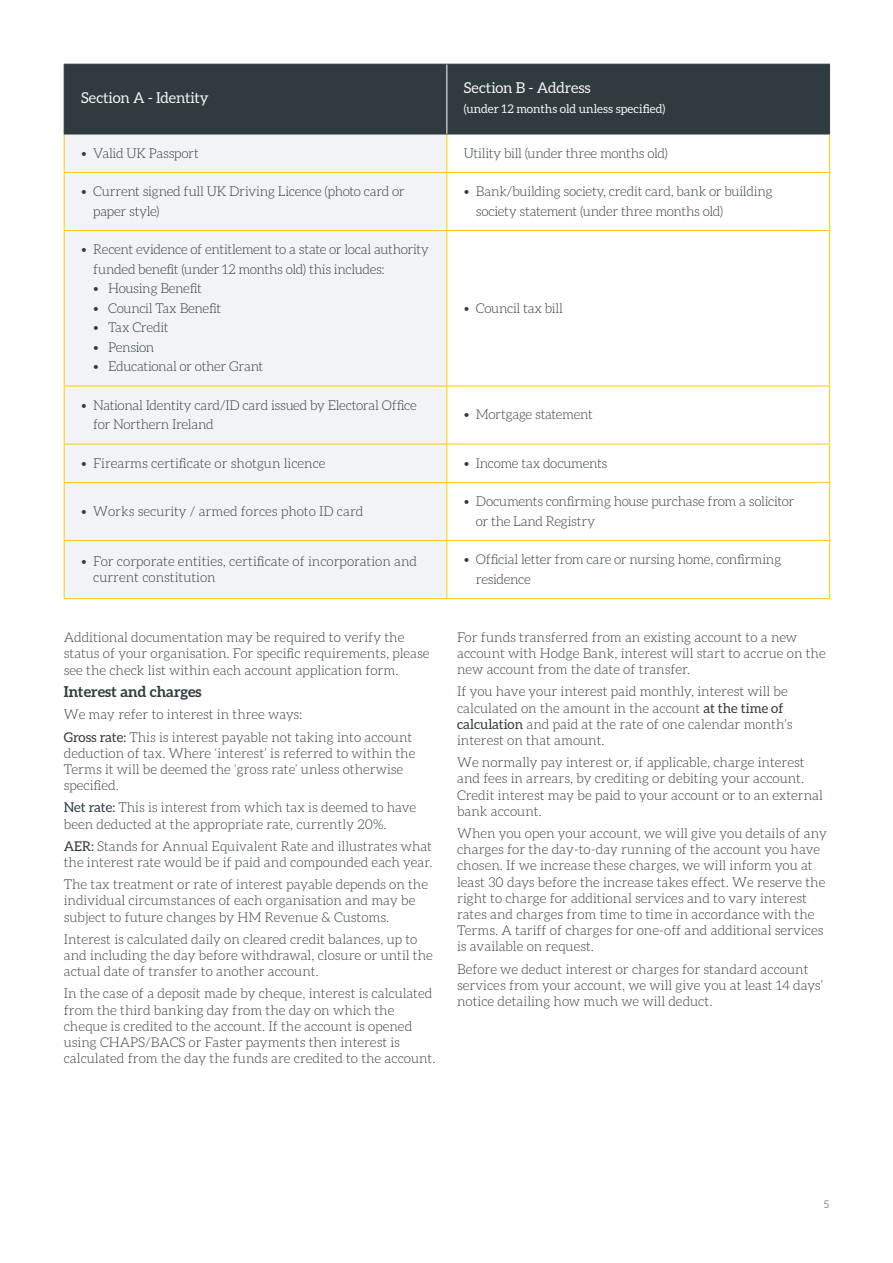
<style>
.page{position:relative;width:893px;height:1263px;background:#fff}
.page>*{position:absolute;margin:0;border:0;box-sizing:border-box;transform-origin:0 0}
.t1{font:15px "Aleo";color:#f2f3f4}
.Body_Copy{font:700 15px "Aleo";color:#2f3b3f}
.Body_Copy-2{font:300 13.5px/16.2px "Aleo";color:#2f3b3f}
.Body_Copy-3{font:300 13.5px/19.5px "Aleo";letter-spacing:-.025em;color:#2f3b3f}
.Body_Copy-4{font:300 13.5px/19.5px "Aleo";letter-spacing:-.02em;color:#2f3b3f}
.t2{font:12px "Aleo";letter-spacing:.005em;color:#f2f3f4}
.t3{font:300 10.5px "Aleo";color:#2f3b3f}
.s1{font-weight:400}
</style>
<div class="page">
<div style="left:65px;top:65px;width:764px;height:69px;background:#2f3b3f"></div>
<div style="left:65px;top:135px;width:381px;height:463px;background:#f2f3f4"></div>
<hr style="left:64px;top:134px;width:1px;height:38px;background:#feca0a">
<hr style="left:446px;top:134px;width:1px;height:38px;background:#feca0a">
<hr style="left:829px;top:134px;width:1px;height:38px;background:#feca0a">
<hr style="left:64px;top:172px;width:383px;height:1px;background:#feca0a">
<hr style="left:64px;top:173px;width:1px;height:57px;background:#feca0a">
<hr style="left:447px;top:172px;width:383px;height:1px;background:#feca0a">
<hr style="left:446px;top:173px;width:1px;height:57px;background:#feca0a">
<hr style="left:829px;top:173px;width:1px;height:57px;background:#feca0a">
<hr style="left:64px;top:230px;width:383px;height:1px;background:#feca0a">
<hr style="left:64px;top:231px;width:1px;height:155px;background:#feca0a">
<hr style="left:447px;top:230px;width:383px;height:1px;background:#feca0a">
<hr style="left:446px;top:231px;width:1px;height:155px;background:#feca0a">
<hr style="left:829px;top:231px;width:1px;height:155px;background:#feca0a">
<hr style="left:64px;top:386px;width:383px;height:1px;background:#feca0a">
<hr style="left:64px;top:386px;width:1px;height:58px;background:#feca0a">
<hr style="left:447px;top:386px;width:383px;height:1px;background:#feca0a">
<hr style="left:446px;top:386px;width:1px;height:58px;background:#feca0a">
<hr style="left:829px;top:386px;width:1px;height:58px;background:#feca0a">
<hr style="left:64px;top:444px;width:383px;height:1px;background:#feca0a">
<hr style="left:64px;top:444px;width:1px;height:38px;background:#feca0a">
<hr style="left:447px;top:444px;width:383px;height:1px;background:#feca0a">
<hr style="left:446px;top:444px;width:1px;height:38px;background:#feca0a">
<hr style="left:829px;top:444px;width:1px;height:38px;background:#feca0a">
<hr style="left:64px;top:482px;width:383px;height:1px;background:#feca0a">
<hr style="left:64px;top:483px;width:1px;height:57px;background:#feca0a">
<hr style="left:447px;top:482px;width:383px;height:1px;background:#feca0a">
<hr style="left:446px;top:483px;width:1px;height:57px;background:#feca0a">
<hr style="left:829px;top:483px;width:1px;height:57px;background:#feca0a">
<hr style="left:64px;top:540px;width:383px;height:1px;background:#feca0a">
<hr style="left:64px;top:541px;width:1px;height:57px;background:#feca0a">
<hr style="left:447px;top:540px;width:383px;height:1px;background:#feca0a">
<hr style="left:446px;top:541px;width:1px;height:57px;background:#feca0a">
<hr style="left:829px;top:541px;width:1px;height:57px;background:#feca0a">
<hr style="left:64px;top:598px;width:383px;height:1px;background:#feca0a">
<hr style="left:447px;top:598px;width:383px;height:1px;background:#feca0a">
<hr style="left:64px;top:64px;width:383px;height:1px;background:#2f3b3f">
<hr style="left:64px;top:65px;width:1px;height:69px;background:#2f3b3f">
<hr style="left:447px;top:64px;width:383px;height:1px;background:#2f3b3f">
<hr style="left:829px;top:65px;width:1px;height:69px;background:#2f3b3f">
<hr style="left:64px;top:134px;width:383px;height:1px;background:#2f3b3f">
<hr style="left:447px;top:134px;width:383px;height:1px;background:#2f3b3f">
<hr style="left:446px;top:65px;width:1px;height:69px;background:#fff">
<p class="t1" style="left:81px;top:89px;width:129px">Section A - Identity</p>
<p class="t1" style="left:464px;top:79px;width:128px">Section B - Address</p>
<p class="t2" style="left:464px;top:102px;width:203px">(under 12 months old unless specified)</p>
<p class="Body_Copy-2" style="left:81px;top:145px;width:119px">• Valid UK Passport</p>
<p class="Body_Copy-3" style="left:464px;top:143px;width:206px">Utility bill (under three months old)</p>
<p class="Body_Copy-4" style="left:93px;top:182px;width:313px;text-indent:-12px">• Current signed full UK Driving Licence (photo card or paper style)</p>
<p class="Body_Copy-2" style="left:476px;top:182px;width:298px;line-height:19.5px;text-indent:-12px">• Bank/building society, credit card, bank or building society statement (under three months old)</p>
<p class="Body_Copy-3" style="left:93px;top:240px;width:337px;text-indent:-12px">• Recent evidence of entitlement to a state or local authority funded benefit (under 12 months old) this includes:</p>
<p class="Body_Copy-3" style="left:93px;top:279px;width:110px">• Housing Benefit</p>
<p class="Body_Copy-4" style="left:93px;top:298px;width:130px">• Council Tax Benefit</p>
<p class="Body_Copy-2" style="left:93px;top:319px;width:77px">• Tax Credit</p>
<p class="Body_Copy-3" style="left:93px;top:337px;width:63px">• Pension</p>
<p class="Body_Copy-3" style="left:93px;top:357px;width:172px">• Educational or other Grant</p>
<p class="Body_Copy-2" style="left:464px;top:300px;width:100px">• Council tax bill</p>
<p class="Body_Copy-4" style="left:93px;top:395px;width:325px;text-indent:-12px">• National Identity card/ID card issued by Electoral Office for Northern Ireland</p>
<p class="Body_Copy-3" style="left:464px;top:405px;width:130px">• Mortgage statement</p>
<p class="Body_Copy-2" style="left:81px;top:455px;width:246px">• Firearms certificate or shotgun licence</p>
<p class="Body_Copy-4" style="left:464px;top:453px;width:145px">• Income tax documents</p>
<p class="Body_Copy-2" style="left:81px;top:503px;width:284px">• Works security / armed forces photo ID card</p>
<p class="Body_Copy-4" style="left:476px;top:492px;width:320px;text-indent:-12px">• Documents confirming house purchase from a solicitor or the Land Registry</p>
<p class="Body_Copy-2" style="left:93px;top:553px;width:325px;text-indent:-12px">• For corporate entities, certificate of incorporation and current constitution</p>
<p class="Body_Copy-3" style="left:476px;top:550px;width:307px;text-indent:-12px">• Official letter from care or nursing home, confirming residence</p>
<p class="Body_Copy-2" style="left:64px;top:629px;width:367px">Additional documentation may be required to verify the status of your organisation. For specific requirements, please see the check list within each account application form.</p>
<p class="Body_Copy" style="left:64px;top:683px;width:139px">Interest and charges</p>
<p class="Body_Copy-2" style="left:64px;top:706px;width:240px">We may refer to interest in three ways:</p>
<p class="Body_Copy-2" style="left:64px;top:729px;width:353px"><span class="s1">Gross rate:</span> This is interest payable not taking into account deduction of tax. Where ‘interest’ is referred to within the Terms it will be deemed the ‘gross rate’ unless otherwise specified.</p>
<p class="Body_Copy-2" style="left:64px;top:799px;width:354px"><span class="s1">Net rate:</span> This is interest from which tax is deemed to have been deducted at the appropriate rate, currently 20%.</p>
<p class="Body_Copy-2" style="left:64px;top:838px;width:370px"><span class="s1">AER:</span> Stands for Annual Equivalent Rate and illustrates what the interest rate would be if paid and compounded each year.</p>
<p class="Body_Copy-2" style="left:64px;top:876px;width:366px">The tax treatment or rate of interest payable depends on the individual circumstances of each organisation and may be subject to future changes by HM Revenue &amp; Customs.</p>
<p class="Body_Copy-2" style="left:64px;top:931px;width:371px">Interest is calculated daily on cleared credit balances, up to and including the day before withdrawal, closure or until the actual date of transfer to another account.</p>
<p class="Body_Copy-2" style="left:64px;top:985px;width:373px">In the case of a deposit made by cheque, interest is calculated from the third banking day from the day on which the cheque is credited to the account. If the account is opened using CHAPS/BACS or Faster payments then interest is calculated from the day the funds are credited to the account.</p>
<p class="Body_Copy-2" style="left:457px;top:629px;width:370px">For funds transferred from an existing account to a new account with Hodge Bank, interest will start to accrue on the new account from the date of transfer.</p>
<p class="Body_Copy-2" style="left:457px;top:683px;width:337px">If you have your interest paid monthly, interest will be calculated on the amount in the account <span class="s1">at the time of calculation</span> and paid at the rate of one calendar month’s interest on that amount.</p>
<p class="Body_Copy-2" style="left:457px;top:754px;width:367px">We normally pay interest or, if applicable, charge interest and fees in arrears, by crediting or debiting your account.<br>Credit interest may be paid to your account or to an external bank account.</p>
<p class="Body_Copy-2" style="left:457px;top:825px;width:371px">When you open your account, we will give you details of any charges for the day-to-day running of the account you have chosen. If we increase these charges, we will inform you at least 30 days before the increase takes effect. We reserve the right to charge for additional services and to vary interest rates and charges from time to time in accordance with the Terms. A tariff of charges for one-off and additional services is available on request.</p>
<p class="Body_Copy-2" style="left:457px;top:961px;width:368px">Before we deduct interest or charges for standard account services from your account, we will give you at least 14 days’ notice detailing how much we will deduct.</p>
<p class="t3" style="left:824px;top:1198px;width:7px">5</p>
</div>
